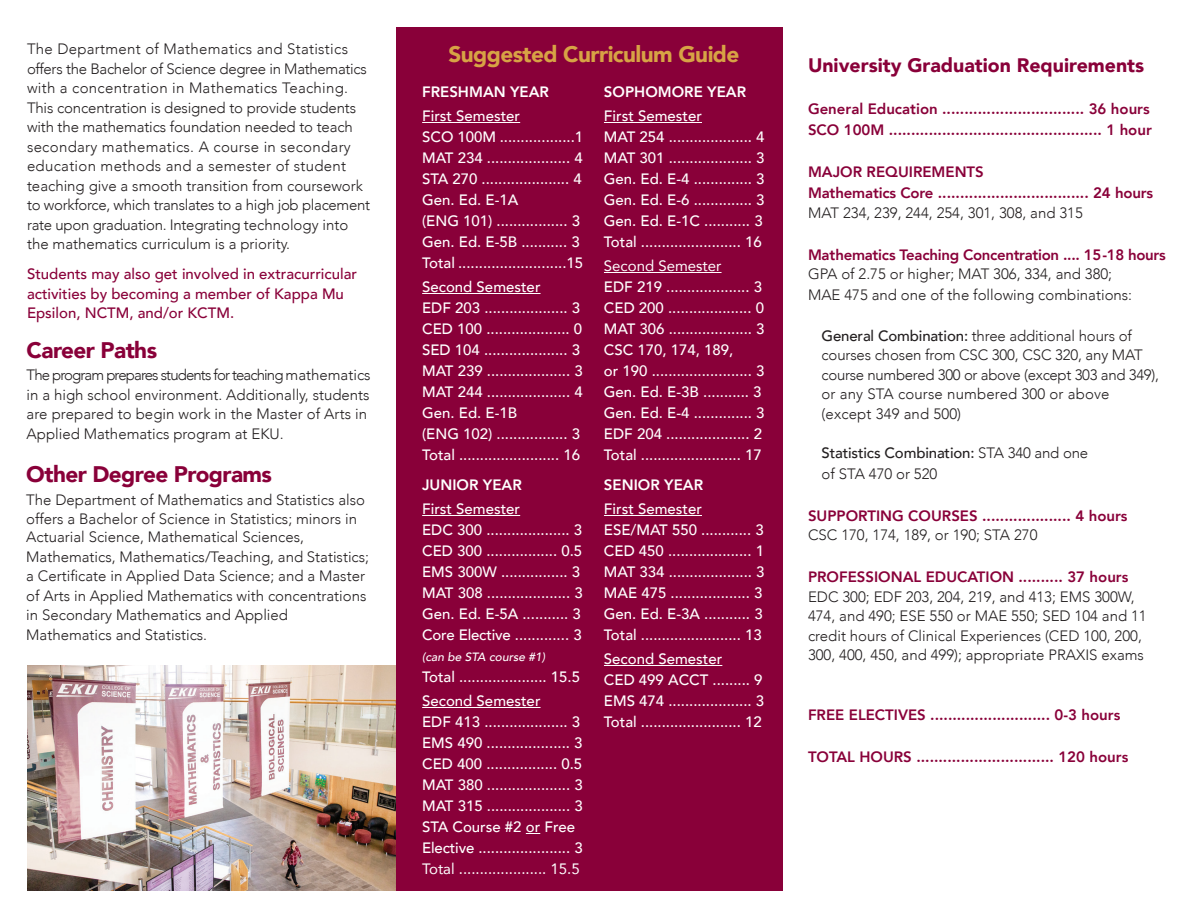
<style>
.page{position:relative;width:1188px;height:918px;background:#fff}
.page>*{position:absolute;margin:0;border:0;box-sizing:border-box;transform-origin:0 0}
.t1{font:900 22.5px "Avenir";letter-spacing:-.025em;color:#890039}
.t2{font:900 22.5px "Avenir";letter-spacing:-.025em;color:#d7a345}
.t3{font:900 19.5px "Avenir";color:#890039}
.t4{font:500 15px/21px "Avenir";color:#fff}
.t5{font:300 15px/19.5px "Avenir";color:#231f20}
.t6{font:800 15px/21px "Avenir";color:#890039}
.t7{font:500 15px/19.5px "Avenir";color:#890039}
.t8{font:800 15px "Avenir";letter-spacing:-.02em;color:#890039}
.t9{font:300 15px "Avenir";letter-spacing:-.02em;color:#231f20}
.t10{font:300 15px "Avenir";letter-spacing:.02em;color:#231f20}
.t11{font:15px "Avenir";color:#fff}
.t12{font:800 15px "Avenir";color:#fff}
.t13{font:italic 500 12px "Avenir";color:#fff}
.s1{font-weight:400}
.s2{font-weight:800}
.s3{font-weight:500}
.s4{font-weight:300;color:#231f20}
.s5{font-weight:800;color:#890039}
</style>
<div class="page">
<div style="left:396px;top:27px;width:387px;height:864px;background:#890039"></div>
<svg style="left:526px;top:833px;width:14px;height:1px"></svg>
<hr style="left:422px;top:707px;width:119px;height:1px;background:#fff">
<hr style="left:422px;top:515px;width:98px;height:1px;background:#fff">
<hr style="left:422px;top:293px;width:119px;height:1px;background:#fff">
<hr style="left:422px;top:122px;width:98px;height:1px;background:#fff">
<hr style="left:604px;top:665px;width:118px;height:1px;background:#fff">
<hr style="left:604px;top:515px;width:98px;height:1px;background:#fff">
<hr style="left:604px;top:272px;width:118px;height:1px;background:#fff">
<hr style="left:604px;top:122px;width:98px;height:1px;background:#fff">
<img style="left:27px;top:665px;width:369px;height:226px">
<p class="t10" style="left:27px;top:40px;width:323px">The Department of Mathematics and Statistics</p>
<p class="t2" style="left:449px;top:35px;width:292px">Suggested Curriculum Guide</p>
<p class="t9" style="left:27px;top:60px;width:341px">offers the Bachelor of Science degree in Mathematics</p>
<p class="t3" style="left:808px;top:49px;width:338px">University Graduation Requirements</p>
<p class="t5" style="left:27px;top:78px;width:345px">with a concentration in Mathematics Teaching.<br>This concentration is designed to provide students with the mathematics foundation needed to teach secondary mathematics. A course in secondary education methods and a semester of student teaching give a smooth transition from coursework to workforce, which translates to a high job placement rate upon graduation. Integrating technology into the mathematics curriculum is a priority.</p>
<p class="t7" style="left:27px;top:263px;width:332px">Students may also get involved in extracurricular activities by becoming a member of Kappa Mu<br>Epsilon, NCTM, and/or KCTM.</p>
<p class="t1" style="left:27px;top:331px;width:132px">Career Paths</p>
<p class="t5" style="left:27px;top:366px;width:345px">The program prepares students for teaching mathematics in a high school environment. Additionally, students are prepared to begin work in the Master of Arts in Applied Mathematics program at EKU.</p>
<p class="t1" style="left:26px;top:455px;width:247px">Other Degree Programs</p>
<p class="t5" style="left:26px;top:490px;width:340px">The Department of Mathematics and Statistics also offers a Bachelor of Science in Statistics; minors in</p>
<p class="t5" style="left:26px;top:527px;width:344px">Actuarial Science, Mathematical Sciences,<br>Mathematics, Mathematics/Teaching, and Statistics;</p>
<p class="t5" style="left:26px;top:566px;width:340px">a Certificate in Applied Data Science; and a Master</p>
<p class="t5" style="left:26px;top:586px;width:342px">of Arts in Applied Mathematics with concentrations in Secondary Mathematics and Applied<br>Mathematics and Statistics.</p>
<p class="t12" style="left:604px;top:80px;width:144px">SOPHOMORE YEAR</p>
<p class="t4" style="left:604px;top:105px;width:162px">First Semester<br>MAT 254 .................... 4</p>
<p class="t4" style="left:604px;top:147px;width:162px">MAT 301 .................... 3</p>
<p class="t4" style="left:604px;top:168px;width:162px">Gen. Ed. E-4 .............. 3</p>
<p class="t4" style="left:604px;top:189px;width:162px">Gen. Ed. E-6 .............. 3</p>
<p class="t4" style="left:604px;top:210px;width:160px">Gen. Ed. E-1C ........... 3</p>
<p class="t4" style="left:604px;top:231px;width:159px">Total ........................ 16</p>
<p class="t4" style="left:604px;top:255px;width:160px"><span class="s1">Second Semester<br></span>EDF 219 .................... 3</p>
<p class="t4" style="left:604px;top:297px;width:162px">CED 200 .................... 0<br>MAT 306 .................... 3</p>
<p class="t4" style="left:604px;top:339px;width:131px">CSC 170, 174, 189,</p>
<p class="t4" style="left:604px;top:360px;width:162px">or 190 ........................ 3</p>
<p class="t4" style="left:604px;top:381px;width:159px">Gen. Ed. E-3B ........... 3</p>
<p class="t4" style="left:604px;top:402px;width:162px">Gen. Ed. E-4 .............. 3</p>
<p class="t4" style="left:604px;top:423px;width:160px">EDF 204 .................... 2</p>
<p class="t4" style="left:604px;top:444px;width:159px">Total ........................ 17</p>
<p class="t4" style="left:604px;top:472px;width:101px;line-height:24px"><span class="s2">SENIOR YEAR<br></span>First Semester</p>
<p class="t4" style="left:604px;top:519px;width:161px">ESE/MAT 550 ............ 3</p>
<p class="t4" style="left:604px;top:540px;width:162px">CED 450 .................... 1</p>
<p class="t4" style="left:604px;top:561px;width:162px">MAT 334 .................... 3</p>
<p class="t4" style="left:604px;top:582px;width:160px">MAE 475 ................... 3</p>
<p class="t4" style="left:604px;top:603px;width:160px">Gen. Ed. E-3A ........... 3</p>
<p class="t4" style="left:604px;top:624px;width:159px">Total ........................ 13</p>
<p class="t4" style="left:604px;top:648px;width:160px">Second Semester<br>CED 499 ACCT ......... 9</p>
<p class="t4" style="left:604px;top:690px;width:162px">EMS 474 .................... 3</p>
<p class="t4" style="left:604px;top:711px;width:159px">Total ........................ 12</p>
<p class="t12" style="left:422px;top:80px;width:128px">FRESHMAN YEAR</p>
<p class="t4" style="left:422px;top:105px;width:163px">First Semester<br>SCO 100M ..................1</p>
<p class="t4" style="left:422px;top:147px;width:162px">MAT 234 .................... 4</p>
<p class="t4" style="left:422px;top:168px;width:161px">STA 270 ..................... 4</p>
<p class="t4" style="left:422px;top:189px;width:159px">Gen. Ed. E-1A<br>(ENG 101) ................. 3</p>
<p class="t4" style="left:422px;top:231px;width:159px">Gen. Ed. E-5B ........... 3</p>
<p class="t4" style="left:422px;top:252px;width:163px">Total ..........................15</p>
<p class="t4" style="left:422px;top:276px;width:160px">Second Semester<br>EDF 203 .................... 3</p>
<p class="t4" style="left:422px;top:318px;width:162px">CED 100 .................... 0<br>SED 104 .................... 3</p>
<p class="t4" style="left:422px;top:360px;width:162px">MAT 239 .................... 3</p>
<p class="t4" style="left:422px;top:381px;width:162px">MAT 244 .................... 4</p>
<p class="t4" style="left:422px;top:402px;width:159px">Gen. Ed. E-1B<br>(ENG 102) ................. 3</p>
<p class="t4" style="left:422px;top:444px;width:159px">Total ........................ 16</p>
<p class="t4" style="left:422px;top:472px;width:101px;line-height:24px"><span class="s2">JUNIOR YEAR<br></span>First Semester</p>
<p class="t4" style="left:422px;top:519px;width:162px">EDC 300 .................... 3</p>
<p class="t4" style="left:422px;top:540px;width:162px">CED 300 ................. 0.5<br>EMS 300W ................ 3</p>
<p class="t4" style="left:422px;top:582px;width:162px">MAT 308 .................... 3</p>
<p class="t4" style="left:422px;top:603px;width:160px">Gen. Ed. E-5A ........... 3</p>
<p class="t4" style="left:422px;top:624px;width:161px">Core Elective ............. 3</p>
<p class="t13" style="left:422px;top:650px;width:124px">(can be STA course #1)</p>
<p class="t4" style="left:422px;top:664px;width:159px;line-height:24px">Total ..................... 15.5<br>Second Semester</p>
<p class="t4" style="left:422px;top:711px;width:160px">EDF 413 .................... 3</p>
<p class="t4" style="left:422px;top:732px;width:162px">EMS 490 .................... 3</p>
<p class="t4" style="left:422px;top:753px;width:162px">CED 400 ................. 0.5<br>MAT 380 .................... 3</p>
<p class="t4" style="left:422px;top:795px;width:162px">MAT 315 .................... 3</p>
<p class="t4" style="left:422px;top:816px;width:162px">STA Course #2 or Free<br>Elective ...................... 3</p>
<p class="t11" style="left:422px;top:857px;width:159px">Total ..................... 15.5</p>
<p class="t6" style="left:808px;top:98px;width:345px">General Education ................................ 36 hours<br>SCO 100M ................................................ 1 hour</p>
<p class="t6" style="left:808px;top:161px;width:347px">MAJOR REQUIREMENTS<br>Mathematics Core .................................. 24 hours</p>
<p class="t5" style="left:808px;top:203px;width:276px">MAT 234, 239, 244, 254, 301, 308, and 315</p>
<p class="t8" style="left:808px;top:243px;width:359px">Mathematics Teaching Concentration .... 15-18 hours</p>
<p class="t5" style="left:808px;top:264px;width:326px;line-height:21px">GPA of 2.75 or higher; MAT 306, 334, and 380;<br>MAE 475 and one of the following combinations:</p>
<p class="t5" style="left:822px;top:326px;width:339px"><span class="s3">General Combination:</span> three additional hours of courses chosen from CSC 300, CSC 320, any MAT course numbered 300 or above (except 303 and 349), or any STA course numbered 300 or above (except 349 and 500)</p>
<p class="t5" style="left:822px;top:442px;width:268px;line-height:21px"><span class="s3">Statistics Combination:</span> STA 340 and one of STA 470 or 520</p>
<p class="t6" style="left:808px;top:506px;width:321px;line-height:19.5px">SUPPORTING COURSES .................... 4 hours<br><span class="s4">CSC 170, 174, 189, or 190; STA 270</span></p>
<p class="t5" style="left:808px;top:567px;width:340px"><span class="s5">PROFESSIONAL EDUCATION .......... 37 hours<br></span>EDC 300; EDF 203, 204, 219, and 413; EMS 300W,<br>474, and 490; ESE 550 or MAE 550; SED 104 and 11</p>
<p class="t5" style="left:808px;top:626px;width:335px">credit hours of Clinical Experiences (CED 100, 200,</p>
<p class="t5" style="left:808px;top:645px;width:338px">300, 400, 450, and 499); appropriate PRAXIS exams</p>
<p class="t6" style="left:808px;top:704px;width:314px">FREE ELECTIVES ........................... 0-3 hours</p>
<p class="t6" style="left:808px;top:746px;width:322px">TOTAL HOURS ............................... 120 hours</p>
</div>
